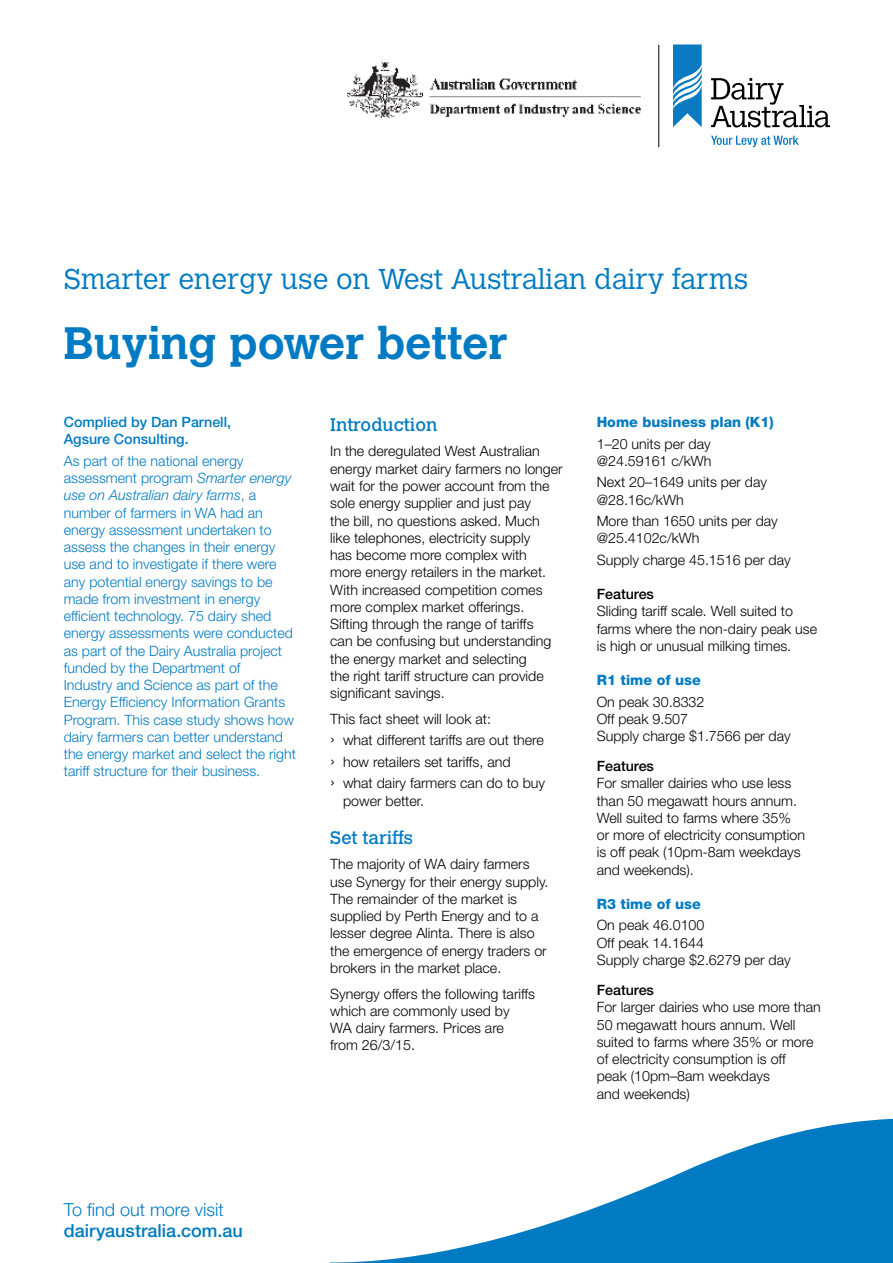
<style>
.page{position:relative;width:893px;height:1263px;background:#fff}
.page>*{position:absolute;margin:0;border:0;box-sizing:border-box;transform-origin:0 0}
.t1{font:700 45px "Calvert MT Std";color:#007ac2}
.t2{font:300 28.5px "Calvert MT Std";color:#007ac2}
.t3{font:18px "Calvert MT Std";color:#007ac2}
.t4{font:500 18px "Helvetica Neue LT Std";color:#007ac2}
.t5{font:300 18px "Helvetica Neue LT Std";color:#007ac2}
.t6{font:300 14.25px/17.2px "Helvetica Neue LT Std";color:#000}
.t7{font:300 14.25px/17.2px "Helvetica Neue LT Std";color:#007ac2}
.t8{font:800 14.25px "Helvetica Neue LT Std";color:#007ac2}
.t9{font:500 14.25px/17.2px "Helvetica Neue LT Std";color:#007ac2}
.t10{font:500 14.25px "Helvetica Neue LT Std";color:#000}
.s1{font-style:italic}
.s2{font-size:18px}
</style>
<div class="page">
<svg style="left:330px;top:1119px;width:563px;height:144px"></svg>
<img style="left:347px;top:62px;width:294px;height:56px">
<svg style="left:711px;top:78px;width:119px;height:49px"></svg>
<svg style="left:673px;top:44px;width:29px;height:83px"></svg>
<svg style="left:711px;top:136px;width:87px;height:11px"></svg>
<hr style="left:658px;top:45px;width:1px;height:102px;background:#000">
<h2 class="t2" style="left:64px;top:263px;width:686px">Smarter energy use on West Australian dairy farms</h2>
<h1 class="t1" style="left:64px;top:314px;width:445px">Buying power better</h1>
<p class="t9" style="left:64px;top:413px;width:169px">Complied by Dan Parnell,<br>Agsure Consulting.</p>
<p class="t7" style="left:64px;top:452px;width:234px">As part of the national energy assessment program <span class="s1">Smarter energy use on Australian dairy farms</span>, a number of farmers in WA had an energy assessment undertaken to assess the changes in their energy use and to investigate if there were any potential energy savings to be made from investment in energy efficient technology. 75 dairy shed energy assessments were conducted as part of the Dairy Australia project funded by the Department of<br>Industry and Science as part of the Energy Efficiency Information Grants Program. This case study shows how dairy farmers can better understand the energy market and select the right tariff structure for their business.</p>
<p class="t3" style="left:330px;top:414px;width:109px">Introduction</p>
<p class="t6" style="left:330px;top:442px;width:234px">In the deregulated West Australian energy market dairy farmers no longer wait for the power account from the sole energy supplier and just pay<br>the bill, no questions asked. Much like telephones, electricity supply<br>has become more complex with<br>more energy retailers in the market.<br>With increased competition comes more complex market offerings.<br>Sifting through the range of tariffs<br>can be confusing but understanding the energy market and selecting<br>the right tariff structure can provide significant savings.</p>
<p class="t6" style="left:330px;top:708px;width:216px;line-height:21.5px">This fact sheet will look at:<br><span class="s2">›</span> what different tariffs are out there <span class="s2">›</span> how retailers set tariffs, and<br><span class="s2">›</span> what dairy farmers can do to buy</p>
<p class="t6" style="left:343px;top:791px;width:83px">power better.</p>
<p class="t3" style="left:330px;top:827px;width:84px">Set tariffs</p>
<p class="t6" style="left:330px;top:855px;width:220px">The majority of WA dairy farmers use Synergy for their energy supply.<br>The remainder of the market is supplied by Perth Energy and to a lesser degree Alinta. There is also the emergence of energy traders or brokers in the market place.</p>
<p class="t6" style="left:330px;top:984px;width:206px">Synergy offers the following tariffs which are commonly used by<br>WA dairy farmers. Prices are from 26/3/15.</p>
<p class="t8" style="left:597px;top:413px;width:178px">Home business plan (K1)</p>
<p class="t6" style="left:597px;top:434px;width:116px">1–20 units per day @24.59161 c/kWh</p>
<p class="t6" style="left:597px;top:473px;width:172px">Next 20–1649 units per day @28.16c/kWh</p>
<p class="t6" style="left:597px;top:512px;width:183px">More than 1650 units per day @25.4102c/kWh</p>
<p class="t6" style="left:597px;top:551px;width:196px">Supply charge 45.1516 per day</p>
<p class="t10" style="left:597px;top:585px;width:59px">Features</p>
<p class="t6" style="left:597px;top:602px;width:222px">Sliding tariff scale. Well suited to farms where the non-dairy peak use is high or unusual milking times.</p>
<p class="t8" style="left:597px;top:671px;width:105px">R1 time of use</p>
<p class="t6" style="left:597px;top:693px;width:196px">On peak 30.8332<br>Off peak 9.507<br>Supply charge $1.7566 per day</p>
<p class="t10" style="left:597px;top:757px;width:59px">Features</p>
<p class="t6" style="left:597px;top:774px;width:210px">For smaller dairies who use less than 50 megawatt hours annum.<br>Well suited to farms where 35% or more of electricity consumption is off peak (10pm-8am weekdays and weekends).</p>
<p class="t8" style="left:597px;top:895px;width:105px">R3 time of use</p>
<p class="t6" style="left:597px;top:916px;width:196px">On peak 46.0100<br>Off peak 14.1644<br>Supply charge $2.6279 per day</p>
<p class="t10" style="left:597px;top:981px;width:59px">Features</p>
<p class="t6" style="left:597px;top:998px;width:226px">For larger dairies who use more than<br>50 megawatt hours annum. Well suited to farms where 35% or more of electricity consumption is off<br>peak (10pm–8am weekdays<br>and weekends)</p>
<p class="t5" style="left:64px;top:1198px;width:161px">To find out more visit</p>
<p class="t4" style="left:64px;top:1220px;width:181px">dairyaustralia.com.au</p>
</div>
